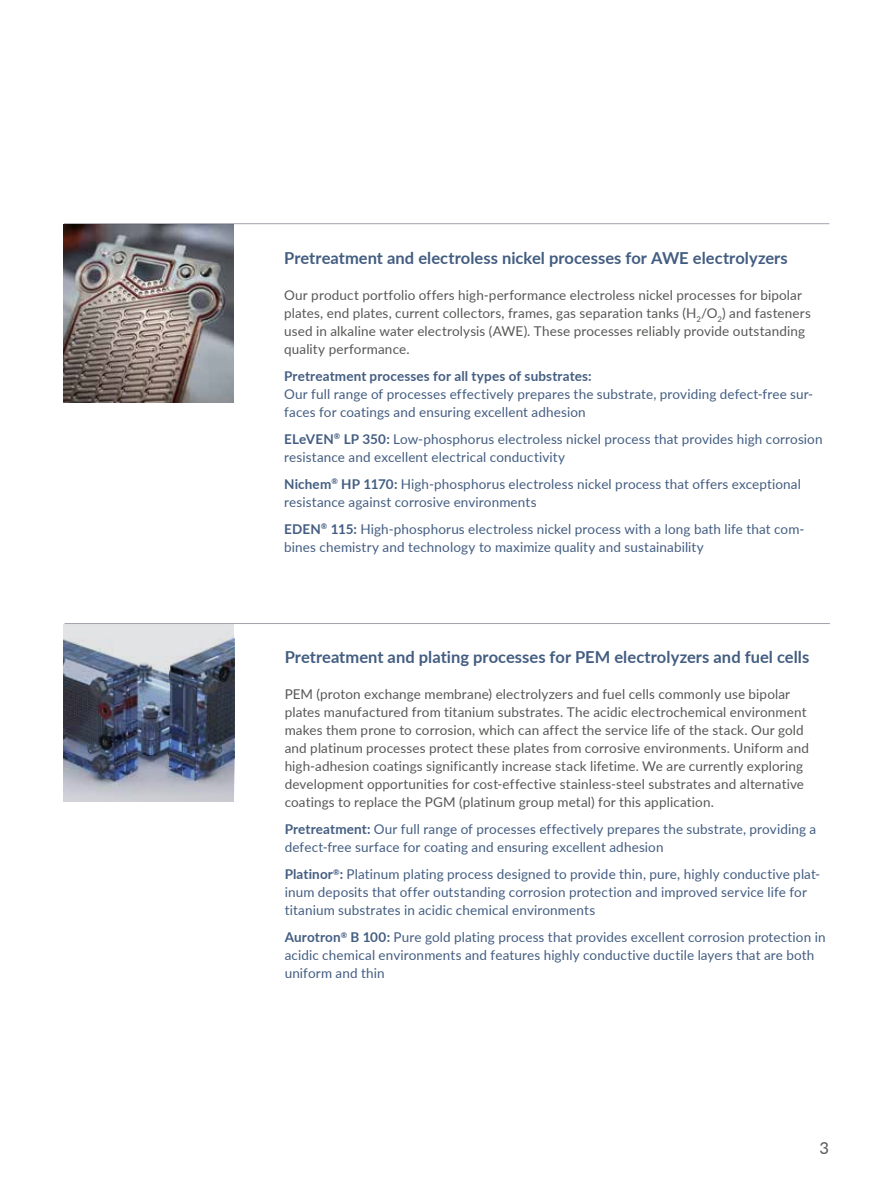
<style>
.page{position:relative;width:893px;height:1191px;background:#fff}
.page>*{position:absolute;margin:0;border:0;box-sizing:border-box;transform-origin:0 0}
.t1{font:700 16.5px "Lato";letter-spacing:.005em;color:#435d81}
.t2{font:16.5px "Lato";color:#575756}
.t3{font:13.5px/18px "Lato";letter-spacing:.01em;color:#435d81}
.t4{font:13.5px/18px "Lato";letter-spacing:.01em;color:#575756}
.t5{font:700 13.5px "Lato";letter-spacing:.01em;color:#435d81}
.s1{font-weight:700}
</style>
<div class="page">
<hr style="left:64px;top:223px;width:765px;height:1px;background:#a4a4af">
<img style="left:64px;top:623px;width:170px;height:178px">
<hr style="left:65px;top:623px;width:765px;height:1px;background:#a4a4af">
<img style="left:63px;top:224px;width:170px;height:178px">
<p class="t1" style="left:284px;top:246px;width:505px">Pretreatment and electroless nickel processes for AWE electrolyzers</p>
<p class="t4" style="left:284px;top:285px;width:528px">Our product portfolio offers high-performance electroless nickel processes for bipolar plates, end plates, current collectors, frames, gas separation tanks (H<sub>2</sub>/O<sub>2</sub>) and fasteners used in alkaline water electrolysis (AWE). These processes reliably provide outstanding quality performance.</p>
<p class="t5" style="left:284px;top:366px;width:309px">Pretreatment processes for all types of substrates:</p>
<p class="t3" style="left:284px;top:384px;width:530px">Our full range of processes effectively prepares the substrate, providing defect-free sur&shy;faces for coatings and ensuring excellent adhesion</p>
<p class="t3" style="left:284px;top:429px;width:540px"><span class="s1">ELeVEN</span><sup>®</sup> <span class="s1">LP 350:</span> Low-phosphorus electroless nickel process that provides high corrosion resistance and excellent electrical conductivity</p>
<p class="t3" style="left:284px;top:474px;width:518px"><span class="s1">Nichem</span><sup>®</sup> <span class="s1">HP 1170:</span> High-phosphorus electroless nickel process that offers exceptional resistance against corrosive environments</p>
<p class="t3" style="left:284px;top:519px;width:522px"><span class="s1">EDEN</span><sup>®</sup> <span class="s1">115:</span> High-phosphorus electroless nickel process with a long bath life that com&shy;bines chemistry and technology to maximize quality and sustainability</p>
<p class="t1" style="left:285px;top:645px;width:526px">Pretreatment and plating processes for PEM electrolyzers and fuel cells</p>
<p class="t4" style="left:285px;top:684px;width:526px">PEM (proton exchange membrane) electrolyzers and fuel cells commonly use bipolar plates manufactured from titanium substrates. The acidic electrochemical environment makes them prone to corrosion, which can affect the service life of the stack. Our gold and platinum processes protect these plates from corrosive environments. Uniform and high-adhesion coatings significantly increase stack lifetime. We are currently exploring development opportunities for cost-effective stainless-steel substrates and alternative coatings to replace the PGM (platinum group metal) for this application.</p>
<p class="t3" style="left:285px;top:819px;width:533px"><span class="s1">Pretreatment:</span> Our full range of processes effectively prepares the substrate, providing a defect-free surface for coating and ensuring excellent adhesion</p>
<p class="t3" style="left:285px;top:864px;width:537px"><span class="s1">Platinor</span><sup>®</sup><span class="s1">:</span> Platinum plating process designed to provide thin, pure, highly conductive plat&shy;inum deposits that offer outstanding corrosion protection and improved service life for titanium substrates in acidic chemical environments</p>
<p class="t3" style="left:285px;top:927px;width:542px"><span class="s1">Aurotron</span><sup>®</sup> <span class="s1">B 100:</span> Pure gold plating process that provides excellent corrosion protection in acidic chemical environments and features highly conductive ductile layers that are both uniform and thin</p>
<p class="t2" style="left:820px;top:1135px;width:11px">3</p>
</div>
